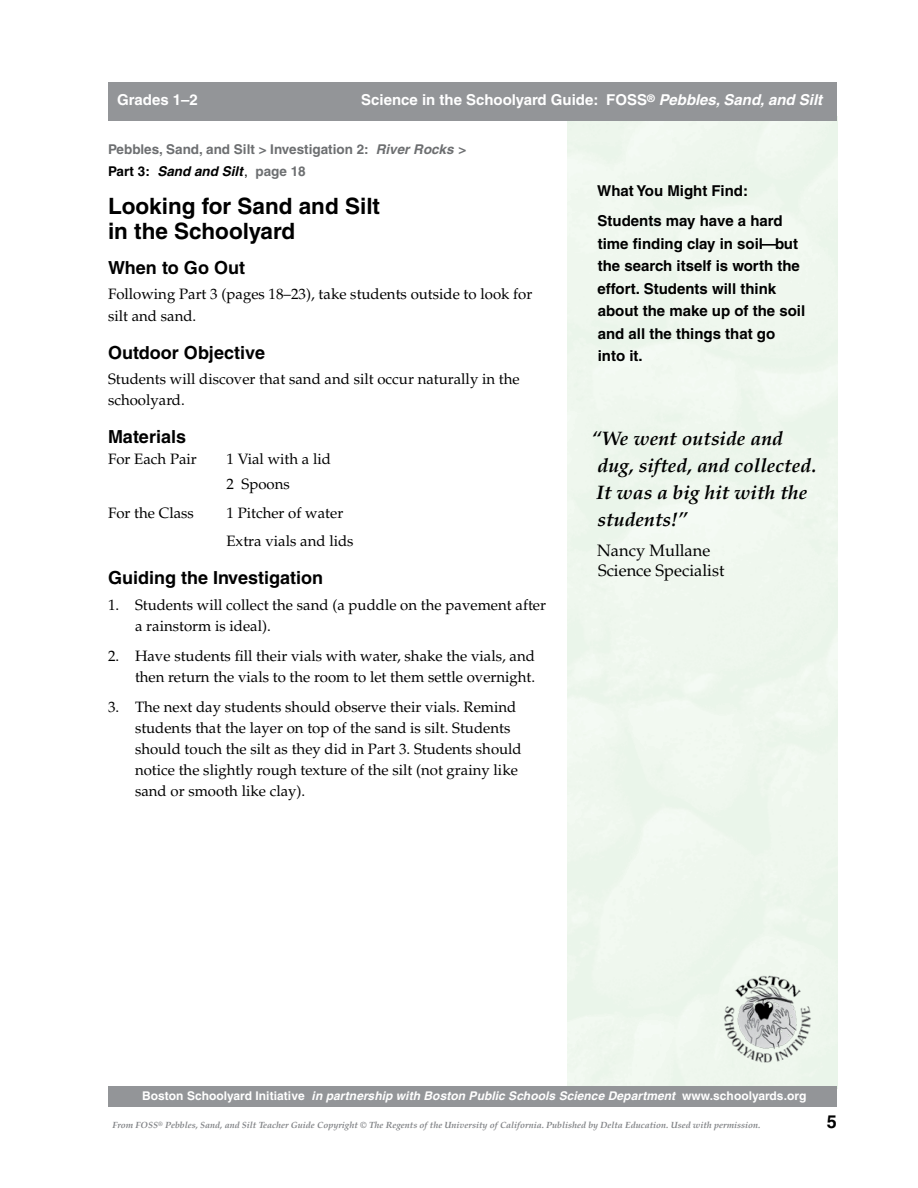
<style>
.page{position:relative;width:918px;height:1188px;background:#fff}
.page>*{position:absolute;margin:0;border:0;box-sizing:border-box;transform-origin:0 0}
.t1{font:700 22.5px/25.5px "Helvetica";color:#000}
.t2{font:italic 700 19.5px/27px "Palatino";color:#000}
.t3{font:700 18px "Helvetica";color:#000}
.t4{font:16.5px/19.8px "Palatino";color:#000}
.t5{font:15px/21.1px "Palatino";color:#000}
.t6{font:700 15px/22.5px "Helvetica";color:#000}
.t7{font:700 15px "Helvetica";color:#fff}
.t8{font:700 13.5px/22.5px "Helvetica";color:#6d6f71}
.t9{font:italic 700 12px "Helvetica";letter-spacing:.005em;color:#fff}
.t10{font:italic 700 9px "Palatino";color:#808285}
.s1{font-style:italic}
.s2{color:#000}
.s3{font-style:italic;color:#000}
.s4{font-weight:400;color:#000}
.s5{font-style:normal}
</style>
<div class="page">
<div style="left:108px;top:1087px;width:729px;height:20px;background:#939598"></div>
<div style="left:108px;top:82px;width:729px;height:39px;background:#939598"></div>
<img style="left:722px;top:974px;width:92px;height:91px">
<p class="t7" style="left:117px;top:90px;width:82px">Grades 1–2</p>
<p class="t7" style="left:361px;top:90px;width:463px">Science in the Schoolyard Guide: FOSS<sup>®</sup> <span class="s1">Pebbles, Sand, and Silt</span></p>
<p class="t8" style="left:108px;top:137px;width:360px">Pebbles, Sand, and Silt &gt; Investigation 2: <span class="s1">River Rocks</span> &gt;<br><span class="s2">Part 3:</span> <span class="s3">Sand and Silt</span><span class="s4">,</span> page 18</p>
<h1 class="t1" style="left:108px;top:193px;width:274px">Looking for Sand and Silt in the Schoolyard</h1>
<p class="t3" style="left:108px;top:257px;width:138px">When to Go Out</p>
<p class="t5" style="left:108px;top:284px;width:426px">Following Part 3 (pages 18–23), take students outside to look for silt and sand.</p>
<p class="t3" style="left:108px;top:342px;width:159px">Outdoor Objective</p>
<p class="t5" style="left:108px;top:369px;width:413px">Students will discover that sand and silt occur naturally in the schoolyard.</p>
<p class="t3" style="left:108px;top:426px;width:80px">Materials</p>
<p class="t5" style="left:108px;top:448px;width:90px">For Each Pair</p>
<p class="t5" style="left:226px;top:446px;width:106px;line-height:25.3px">1 Vial with a lid<br>2 Spoons</p>
<p class="t5" style="left:108px;top:502px;width:87px">For the Class</p>
<p class="t5" style="left:226px;top:499px;width:129px;line-height:28.3px">1 Pitcher of water<br>Extra vials and lids</p>
<p class="t3" style="left:108px;top:567px;width:217px">Guiding the Investigation</p>
<p class="t5" style="left:135px;top:594px;width:412px;text-indent:-27px">1. Students will collect the sand (a puddle on the pavement after a rainstorm is ideal).</p>
<p class="t5" style="left:108px;top:645px;width:429px;text-align:right">2. Have students fill their vials with water, shake the vials, and then return the vials to the room to let them settle overnight.</p>
<p class="t5" style="left:135px;top:696px;width:388px;text-indent:-27px">3. The next day students should observe their vials. Remind students that the layer on top of the sand is silt. Students should touch the silt as they did in Part 3. Students should notice the slightly rough texture of the silt (not grainy like sand or smooth like clay).</p>
<p class="t6" style="left:597px;top:176px;width:187px;line-height:30px">What You Might Find:<br>Students may have a hard</p>
<p class="t6" style="left:598px;top:232px;width:209px">time finding clay in soil—but the search itself is worth the effort. Students will think about the make up of the soil and all the things that go into it.</p>
<h2 class="t2" style="left:592px;top:425px;width:226px">“We went outside and dug, sifted, and collected.<br>It was a big hit with the students!”</h2>
<p class="t4" style="left:597px;top:541px;width:129px">Nancy Mullane<br>Science Specialist</p>
<p class="t9" style="left:142px;top:1088px;width:666px"><span class="s5">Boston Schoolyard Initiative</span> in partnership with Boston Public Schools Science Department <span class="s5">www.schoolyards.org</span></p>
<p class="t10" style="left:112px;top:1120px;width:649px">From FOSS<sup>®</sup> Pebbles, Sand, and Silt Teacher Guide Copyright © The Regents of the University of California. Published by Delta Education. Used with permission.</p>
<p class="t3" style="left:827px;top:1111px;width:12px">5</p>
</div>
